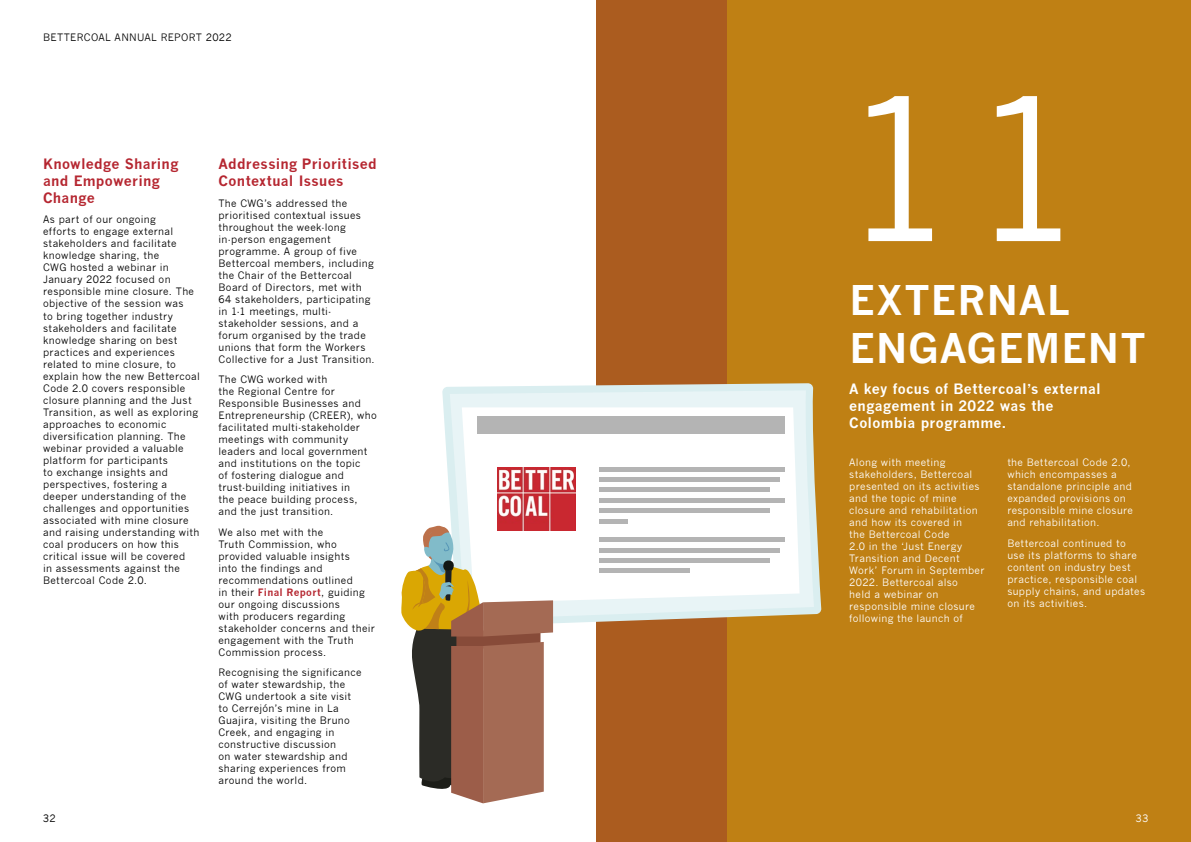
<style>
.page{position:relative;width:1191px;height:842px;background:#fff}
.page>*{position:absolute;margin:0;border:0;box-sizing:border-box;transform-origin:0 0}
.t1{font:195.8px "News Gothic";color:#fff}
.t2{font:700 40px/48px "News Gothic";letter-spacing:.03em;color:#fff}
.t3{font:700 14px/16.8px "News Gothic";letter-spacing:.02em;color:#b52630}
.t4{font:700 14px/16.8px "News Gothic";letter-spacing:.025em;color:#fff}
.t5{font:10px/12px "News Gothic";letter-spacing:.03em;color:#000}
.t6{font:10px/12px "News Gothic";letter-spacing:.03em;color:#fff}
.s1{font-weight:700;color:#b52630}
</style>
<div class="page">
<div style="left:596px;top:0;width:595px;height:842px;background:#bf8014"></div>
<div style="left:596px;top:0;width:130px;height:842px;background:#ab5c1f"></div>
<svg style="left:442px;top:383px;width:379px;height:244px"></svg>
<svg style="left:450px;top:390px;width:364px;height:230px;background:#e2eeec"></svg>
<svg style="left:462px;top:407px;width:337px;height:196px;fill:#fff"></svg>
<img style="left:497px;top:467px;width:78px;height:63px">
<div style="left:477px;top:417px;width:307px;height:17px;background:#b4b4b4"></div>
<hr style="left:599px;top:467px;width:185px;height:4px;background:#b4b4b4">
<div style="left:599px;top:477px;width:180px;height:5px;background:#b4b4b4"></div>
<hr style="left:599px;top:488px;width:171px;height:4px;background:#b4b4b4">
<hr style="left:599px;top:498px;width:185px;height:4px;background:#b4b4b4">
<div style="left:599px;top:508px;width:171px;height:5px;background:#b4b4b4"></div>
<hr style="left:599px;top:519px;width:28px;height:4px;background:#b4b4b4">
<hr style="left:599px;top:538px;width:185px;height:4px;background:#b4b4b4">
<hr style="left:599px;top:548px;width:180px;height:4px;background:#b4b4b4">
<div style="left:599px;top:558px;width:171px;height:5px;background:#b4b4b4"></div>
<hr style="left:599px;top:569px;width:90px;height:4px;background:#b4b4b4">
<svg style="left:401px;top:525px;width:152px;height:278px"></svg>
<p class="t5" style="left:43px;top:32px;width:190px">BETTERCOAL ANNUAL REPORT 2022</p>
<h3 class="t3" style="left:43px;top:156px;width:137px">Knowledge Sharing and Empowering<br>Change</h3>
<p class="t5" style="left:43px;top:214px;width:158px">As part of our ongoing<br>efforts to engage external stakeholders and facilitate knowledge sharing, the<br>CWG hosted a webinar in<br>January 2022 focused on responsible mine closure. The objective of the session was<br>to bring together industry stakeholders and facilitate knowledge sharing on best practices and experiences related to mine closure, to explain how the new Bettercoal<br>Code 2.0 covers responsible closure planning and the Just<br>Transition, as well as exploring approaches to economic diversification planning. The webinar provided a valuable platform for participants<br>to exchange insights and perspectives, fostering a deeper understanding of the challenges and opportunities associated with mine closure and raising understanding with coal producers on how this critical issue will be covered<br>in assessments against the<br>Bettercoal Code 2.0.</p>
<p class="t5" style="left:43px;top:813px;width:14px">32</p>
<h3 class="t3" style="left:218px;top:156px;width:160px">Addressing Prioritised<br>Contextual Issues</h3>
<p class="t5" style="left:218px;top:197px;width:158px">The CWG’s addressed the prioritised contextual issues throughout the week-long in-person engagement programme. A group of five<br>Bettercoal members, including the Chair of the Bettercoal<br>Board of Directors, met with<br>64 stakeholders, participating in 1-1 meetings, multi&shy;stakeholder sessions, and a forum organised by the trade unions that form the Workers<br>Collective for a Just Transition.</p>
<p class="t5" style="left:218px;top:374px;width:160px">The CWG worked with<br>the Regional Centre for<br>Responsible Businesses and<br>Entrepreneurship (CREER), who facilitated multi-stakeholder meetings with community leaders and local government and institutions on the topic<br>of fostering dialogue and trust-building initiatives in<br>the peace building process, and the just transition.</p>
<p class="t5" style="left:218px;top:526px;width:158px">We also met with the<br>Truth Commission, who provided valuable insights<br>into the findings and recommendations outlined<br>in their <span class="s1">Final Report</span>, guiding our ongoing discussions<br>with producers regarding stakeholder concerns and their engagement with the Truth<br>Commission process.</p>
<p class="t5" style="left:218px;top:667px;width:145px">Recognising the significance of water stewardship, the<br>CWG undertook a site visit to Cerrejón’s mine in La<br>Guajira, visiting the Bruno<br>Creek, and engaging in constructive discussion<br>on water stewardship and sharing experiences from around the world.</p>
<h1 class="t1" style="left:839px;top:57px;width:252px">11</h1>
<h2 class="t2" style="left:849px;top:276px;width:298px">EXTERNAL<br>ENGAGEMENT</h2>
<h3 class="t4" style="left:849px;top:380px;width:253px">A key focus of Bettercoal’s external engagement in 2022 was the<br>Colombia programme.</h3>
<p class="t6" style="left:849px;top:456px;width:137px">Along with meeting stakeholders, Bettercoal presented on its activities and the topic of mine closure and rehabilitation and how its covered in<br>the Bettercoal Code<br>2.0 in the ‘Just Energy<br>Transition and Decent<br>Work’ Forum in September<br>2022. Bettercoal also<br>held a webinar on responsible mine closure following the launch of</p>
<p class="t6" style="left:1007px;top:456px;width:127px">the Bettercoal Code 2.0, which encompasses a standalone principle and expanded provisions on responsible mine closure and rehabilitation.</p>
<p class="t6" style="left:1007px;top:537px;width:139px">Bettercoal continued to use its platforms to share content on industry best practice, responsible coal supply chains, and updates on its activities.</p>
<p class="t6" style="left:1135px;top:813px;width:14px">33</p>
</div>
